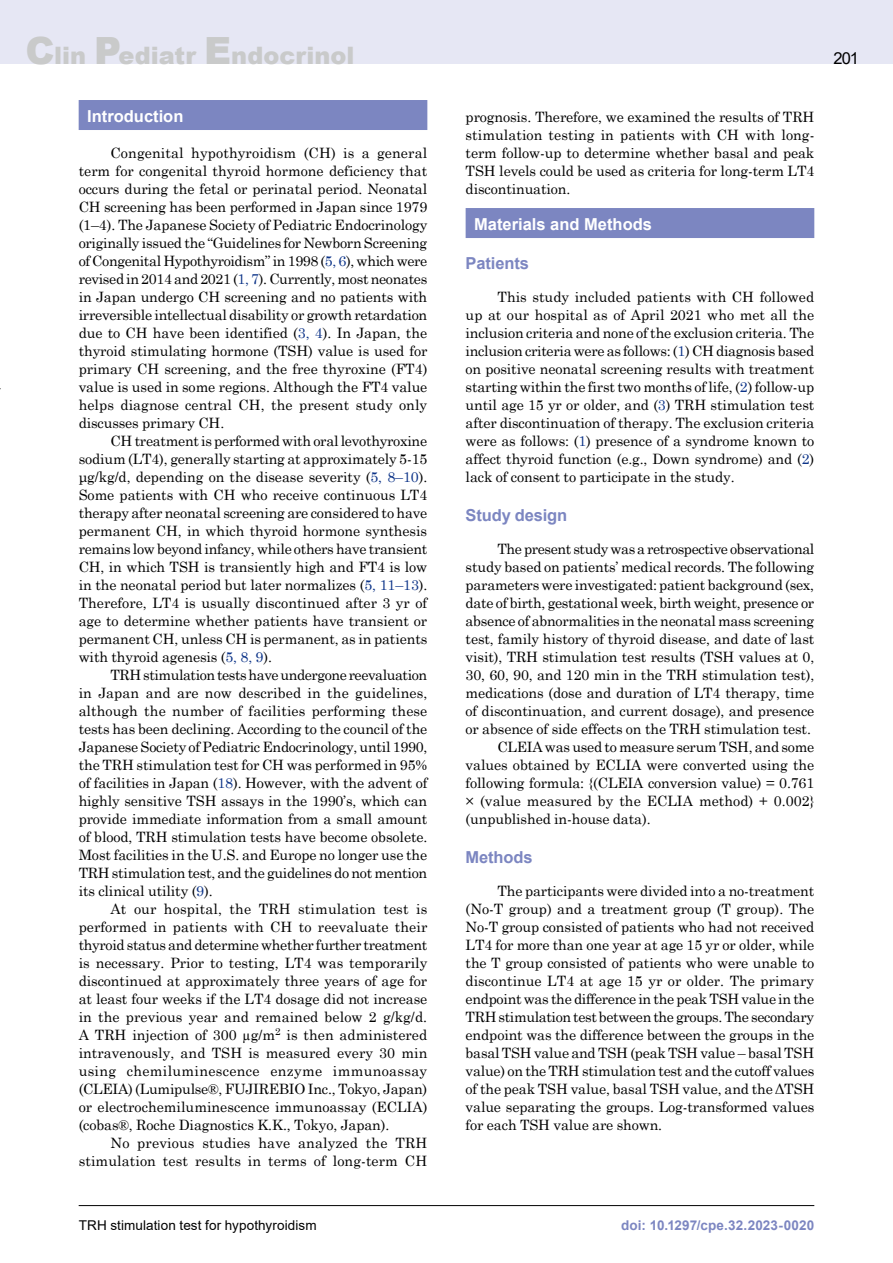
<style>
.page{position:relative;width:893px;height:1263px;background:#fff}
.page>*{position:absolute;margin:0;border:0;box-sizing:border-box;transform-origin:0 0}
.t1{font:900 24px "Arial";color:#c9caca}
.t2{font:700 16.5px "Arial";color:#fff}
.t3{font:700 16.5px "Arial";letter-spacing:-.01em;color:#7c86c1}
.t4{font:16.5px "Arial";color:#000}
.t5{font:14.25px/18px "Century Schoolbook";letter-spacing:-.01em;color:#000;text-align:justify}
.t6{font:13.5px "Arial";letter-spacing:.01em;color:#000}
.t7{font:700 13.5px "Arial";letter-spacing:.01em;color:#7c86c1}
.s1{font-size:37.5px}
.s2{color:#0c3388}
</style>
<div class="page">
<div style="left:0;top:0;width:893px;height:64px;background:#e6e7f4"></div>
<hr style="left:79px;top:1205px;width:735px;height:1px;background:#000">
<div style="left:79px;top:100px;width:348px;height:30px;background:#7c86c1"></div>
<div style="left:466px;top:208px;width:348px;height:30px;background:#7c86c1"></div>
<h1 class="t1" style="left:26px;top:38px;width:330px"><span class="s1">C</span>lin <span class="s1">P</span>ediatr <span class="s1">E</span>ndocrinol</h1>
<p class="t2" style="left:87px;top:104px;width:98px">Introduction</p>
<p class="t5" style="left:79px;top:142px;width:350px;text-indent:32px">Congenital hypothyroidism (CH) is a general term for congenital thyroid hormone deficiency that occurs during the fetal or perinatal period. Neonatal CH screening has been performed in Japan since 1979 (1–4). The Japanese Society of Pediatric Endocrinology originally issued the “Guidelines for Newborn Screening of Congenital Hypothyroidism” in 1998 (<span class="s2">5, 6</span>), which were revised in 2014 and 2021 (<span class="s2">1, 7</span>). Currently, most neonates in Japan undergo CH screening and no patients with irreversible intellectual disability or growth retardation due to CH have been identified (<span class="s2">3, 4</span>). In Japan, the thyroid stimulating hormone (TSH) value is used for primary CH screening, and the free thyroxine (FT4) value is used in some regions. Although the FT4 value helps diagnose central CH, the present study only discusses primary CH.</p>
<p class="t5" style="left:79px;top:430px;width:350px;text-indent:32px">CH treatment is performed with oral levothyroxine sodium (LT4), generally starting at approximately 5-15 μg/kg/d, depending on the disease severity (<span class="s2">5, 8–10</span>).<br>Some patients with CH who receive continuous LT4 therapy after neonatal screening are considered to have permanent CH, in which thyroid hormone synthesis remains low beyond infancy, while others have transient CH, in which TSH is transiently high and FT4 is low in the neonatal period but later normalizes (<span class="s2">5, 11–13</span>).<br>Therefore, LT4 is usually discontinued after 3 yr of age to determine whether patients have transient or permanent CH, unless CH is permanent, as in patients with thyroid agenesis (<span class="s2">5, 8, 9</span>).</p>
<p class="t5" style="left:79px;top:664px;width:350px;text-indent:32px">TRH stimulation tests have undergone reevaluation in Japan and are now described in the guidelines, although the number of facilities performing these tests has been declining. According to the council of the Japanese Society of Pediatric Endocrinology, until 1990, the TRH stimulation test for CH was performed in 95% of facilities in Japan (<span class="s2">18</span>). However, with the advent of highly sensitive TSH assays in the 1990’s, which can provide immediate information from a small amount of blood, TRH stimulation tests have become obsolete.<br>Most facilities in the U.S. and Europe no longer use the TRH stimulation test, and the guidelines do not mention its clinical utility (<span class="s2">9</span>).</p>
<p class="t5" style="left:79px;top:898px;width:350px;text-indent:32px">At our hospital, the TRH stimulation test is performed in patients with CH to reevaluate their thyroid status and determine whether further treatment is necessary. Prior to testing, LT4 was temporarily discontinued at approximately three years of age for at least four weeks if the LT4 dosage did not increase in the previous year and remained below 2 g/kg/d.<br>A TRH injection of 300 µg/m<sup>2</sup> is then administered intravenously, and TSH is measured every 30 min using chemiluminescence enzyme immunoassay (CLEIA) (Lumipulse®, FUJIREBIO Inc., Tokyo, Japan) or electrochemiluminescence immunoassay (ECLIA) (cobas®, Roche Diagnostics K.K., Tokyo, Japan).</p>
<p class="t5" style="left:79px;top:1132px;width:350px;text-align:right">No previous studies have analyzed the TRH stimulation test results in terms of long-term CH</p>
<p class="t6" style="left:79px;top:1216px;width:239px">TRH stimulation test for hypothyroidism</p>
<p class="t5" style="left:466px;top:106px;width:350px">prognosis. Therefore, we examined the results of TRH stimulation testing in patients with CH with long&shy;term follow-up to determine whether basal and peak TSH levels could be used as criteria for long-term LT4 discontinuation.</p>
<p class="t2" style="left:474px;top:212px;width:179px">Materials and Methods</p>
<p class="t3" style="left:466px;top:251px;width:65px">Patients</p>
<p class="t5" style="left:466px;top:286px;width:350px;text-indent:32px">This study included patients with CH followed up at our hospital as of April 2021 who met all the inclusion criteria and none of the exclusion criteria. The inclusion criteria were as follows: (<span class="s2">1</span>) CH diagnosis based on positive neonatal screening results with treatment starting within the first two months of life, (<span class="s2">2</span>) follow-up until age 15 yr or older, and (<span class="s2">3</span>) TRH stimulation test after discontinuation of therapy. The exclusion criteria were as follows: (<span class="s2">1</span>) presence of a syndrome known to affect thyroid function (e.g., Down syndrome) and (<span class="s2">2</span>) lack of consent to participate in the study.</p>
<p class="t3" style="left:466px;top:503px;width:103px">Study design</p>
<p class="t5" style="left:497px;top:538px;width:318px">The present study was a retrospective observational</p>
<p class="t5" style="left:466px;top:556px;width:350px">study based on patients’ medical records. The following</p>
<p class="t5" style="left:466px;top:574px;width:350px">parameters were investigated: patient background (sex,</p>
<p class="t5" style="left:466px;top:592px;width:350px">date of birth, gestational week, birth weight, presence or</p>
<p class="t5" style="left:466px;top:610px;width:350px">absence of abnormalities in the neonatal mass screening</p>
<p class="t5" style="left:466px;top:628px;width:350px">test, family history of thyroid disease, and date of last</p>
<p class="t5" style="left:466px;top:646px;width:350px">visit), TRH stimulation test results (TSH values at 0,</p>
<p class="t5" style="left:466px;top:664px;width:350px">30, 60, 90, and 120 min in the TRH stimulation test),</p>
<p class="t5" style="left:466px;top:682px;width:350px">medications (dose and duration of LT4 therapy, time</p>
<p class="t5" style="left:466px;top:700px;width:350px">of discontinuation, and current dosage), and presence</p>
<p class="t5" style="left:466px;top:718px;width:347px">or absence of side effects on the TRH stimulation test.</p>
<p class="t5" style="left:497px;top:736px;width:318px">CLEIA was used to measure serum TSH, and some</p>
<p class="t5" style="left:466px;top:754px;width:350px">values obtained by ECLIA were converted using the</p>
<p class="t5" style="left:466px;top:772px;width:350px">following formula: {(CLEIA conversion value) = 0.761</p>
<p class="t5" style="left:466px;top:790px;width:350px">× (value measured by the ECLIA method) + 0.002}</p>
<p class="t5" style="left:466px;top:808px;width:186px">(unpublished in-house data).</p>
<p class="t3" style="left:466px;top:845px;width:69px">Methods</p>
<p class="t5" style="left:466px;top:880px;width:350px;text-indent:32px">The participants were divided into a no-treatment (No-T group) and a treatment group (T group). The No-T group consisted of patients who had not received LT4 for more than one year at age 15 yr or older, while the T group consisted of patients who were unable to discontinue LT4 at age 15 yr or older. The primary endpoint was the difference in the peak TSH value in the TRH stimulation test between the groups. The secondary endpoint was the difference between the groups in the basal TSH value and TSH (peak TSH value – basal TSH value) on the TRH stimulation test and the cutoff values of the peak TSH value, basal TSH value, and the ΔTSH value separating the groups. Log-transformed values for each TSH value are shown.</p>
<p class="t4" style="left:833px;top:47px;width:27px">201</p>
<p class="t7" style="left:621px;top:1216px;width:195px">doi: 10.1297/cpe.32.2023-0020</p>
</div>
